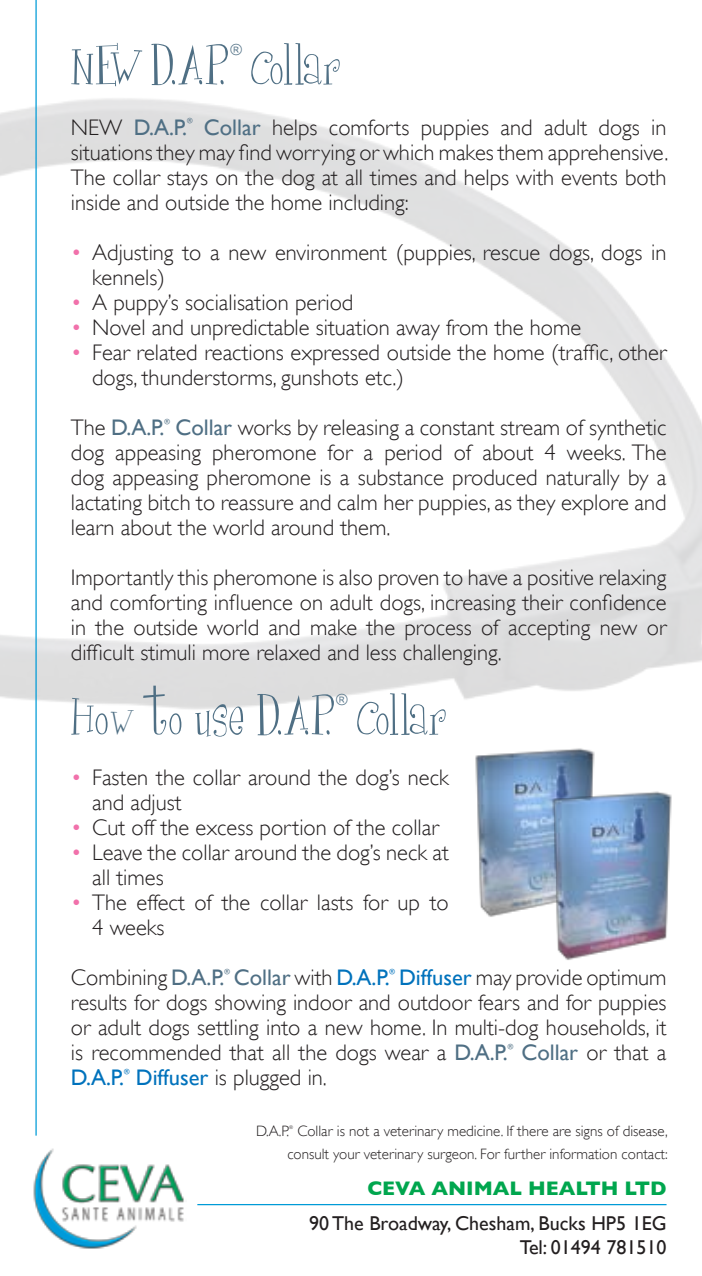
<style>
.page{position:relative;width:702px;height:1276px;background:#fff}
.page>*{position:absolute;margin:0;border:0;box-sizing:border-box;transform-origin:0 0}
.t1{font:53.75px "Girlsare Weird";color:#4f6f84}
.t2{font:300 22.5px/25px "Gill Sans";color:#231f20}
.t3{font:22.5px "Gill Sans";color:#4f6f84}
.t4{font:22.5px "Gill Sans";color:#0072bc}
.t5{font:20px/24px "Gill Sans";color:#231f20;text-align:right}
.t6{font:700 20px "Gill Sans";color:#00a64e}
.t7{font:300 15.25px "Gill Sans";color:#4f6f84}
.t8{font:300 15px/22.5px "Gill Sans";color:#231f20;text-align:right}
.t9{font:7.5px "Gill Sans";color:#4f6f84}
.t10{font:7.5px "Gill Sans";color:#0072bc}
.t11{font:300 5px "Gill Sans";color:#231f20}
.s1{font-weight:300;color:#231f20}
.s2{font-weight:400;color:#4f6f84}
.s3{color:#f171ab}
.s4{font-size:38.75px}
.s5{font-weight:400;color:#0072bc}
</style>
<div class="page">
<hr style="left:35px;top:0;width:2px;height:1135px;background:#009bd7">
<img style="left:33px;top:1148px;width:151px;height:101px">
<hr style="left:197px;top:1204px;width:469px;height:1px;background:#009bd7">
<img style="left:475px;top:748px;width:120px;height:169px">
<img style="left:533px;top:776px;width:139px;height:184px">
<h1 class="t1" style="left:71px;top:35px;width:272px">NEW D.A.P. Collar</h1>
<p class="t7" style="left:230px;top:41px;width:14px">®</p>
<p class="t3" style="left:71px;top:114px;width:118px"><span class="s1">NEW</span> D.A.P.</p>
<p class="t9" style="left:187px;top:117px;width:7px">®</p>
<p class="t2" style="left:71px;top:115px;width:599px;text-align:justify;text-indent:133px"><span class="s2">Collar</span> helps comforts puppies and adult dogs in situations they may find worrying or which makes them apprehensive.<br>The collar stays on the dog at all times and helps with events both inside and outside the home including:</p>
<p class="t2" style="left:92px;top:239px;width:575px;text-indent:-21px"><span class="s3">•</span> Adjusting to a new environment (puppies, rescue dogs, dogs in kennels)</p>
<p class="t2" style="left:71px;top:289px;width:284px"><span class="s3">•</span> A puppy’s socialisation period</p>
<p class="t2" style="left:71px;top:314px;width:511px"><span class="s3">•</span> Novel and unpredictable situation away from the home</p>
<p class="t2" style="left:92px;top:339px;width:576px;text-indent:-21px"><span class="s3">•</span> Fear related reactions expressed outside the home (traffic, other dogs, thunderstorms, gunshots etc.)</p>
<p class="t3" style="left:71px;top:414px;width:95px"><span class="s1">The</span> D.A.P.</p>
<p class="t9" style="left:164px;top:417px;width:7px">®</p>
<p class="t2" style="left:71px;top:415px;width:597px;text-align:justify;text-indent:104px"><span class="s2">Collar</span> works by releasing a constant stream of synthetic dog appeasing pheromone for a period of about 4 weeks. The dog appeasing pheromone is a substance produced naturally by a lactating bitch to reassure and calm her puppies, as they explore and learn about the world around them.</p>
<p class="t2" style="left:71px;top:564px;width:597px;text-align:justify">Importantly this pheromone is also proven to have a positive relaxing and comforting influence on adult dogs, increasing their confidence in the outside world and make the process of accepting new or difficult stimuli more relaxed and less challenging.</p>
<h1 class="t1" style="left:71px;top:685px;width:378px">Ho<span class="s4">W</span> to use D.A.P. Collar</h1>
<p class="t7" style="left:336px;top:691px;width:14px">®</p>
<p class="t2" style="left:92px;top:765px;width:358px;text-indent:-21px"><span class="s3">•</span> Fasten the collar around the dog’s neck and adjust</p>
<p class="t2" style="left:71px;top:814px;width:369px"><span class="s3">•</span> Cut off the excess portion of the collar</p>
<p class="t2" style="left:92px;top:839px;width:358px;text-indent:-21px"><span class="s3">•</span> Leave the collar around the dog’s neck at all times</p>
<p class="t2" style="left:92px;top:889px;width:358px;text-indent:-21px"><span class="s3">•</span> The effect of the collar lasts for up to<br>4 weeks</p>
<p class="t2" style="left:71px;top:965px;width:597px">Combining <span class="s2">D.A.P. Collar</span> with <span class="s5">D.A.P. Diffuser</span> may provide optimum</p>
<p class="t9" style="left:224px;top:967px;width:7px">®</p>
<p class="t10" style="left:389px;top:967px;width:7px">®</p>
<p class="t2" style="left:71px;top:990px;width:597px;text-align:justify">results for dogs showing indoor and outdoor fears and for puppies or adult dogs settling into a new home. In multi-dog households, it is recommended that all the dogs wear a <span class="s2">D.A.P.</span></p>
<p class="t9" style="left:507px;top:1042px;width:7px">®</p>
<p class="t2" style="left:521px;top:1040px;width:146px"><span class="s2">Collar</span> or that a</p>
<p class="t4" style="left:71px;top:1064px;width:55px">D.A.P.</p>
<p class="t10" style="left:124px;top:1067px;width:7px">®</p>
<p class="t2" style="left:136px;top:1065px;width:193px"><span class="s5">Diffuser</span> is plugged in.</p>
<p class="t8" style="left:256px;top:1120px;width:35px">D.A.P.</p>
<p class="t11" style="left:289px;top:1124px;width:5px">®</p>
<p class="t8" style="left:287px;top:1120px;width:382px">Collar is not a veterinary medicine. If there are signs of disease, consult your veterinary surgeon. For further information contact:</p>
<p class="t6" style="left:367px;top:1176px;width:300px">CEVA ANIMAL HEALTH LTD</p>
<p class="t5" style="left:309px;top:1210px;width:359px">90 The Broadway, Chesham, Bucks HP5 1EG<br>Tel: 01494 781510</p>
</div>
